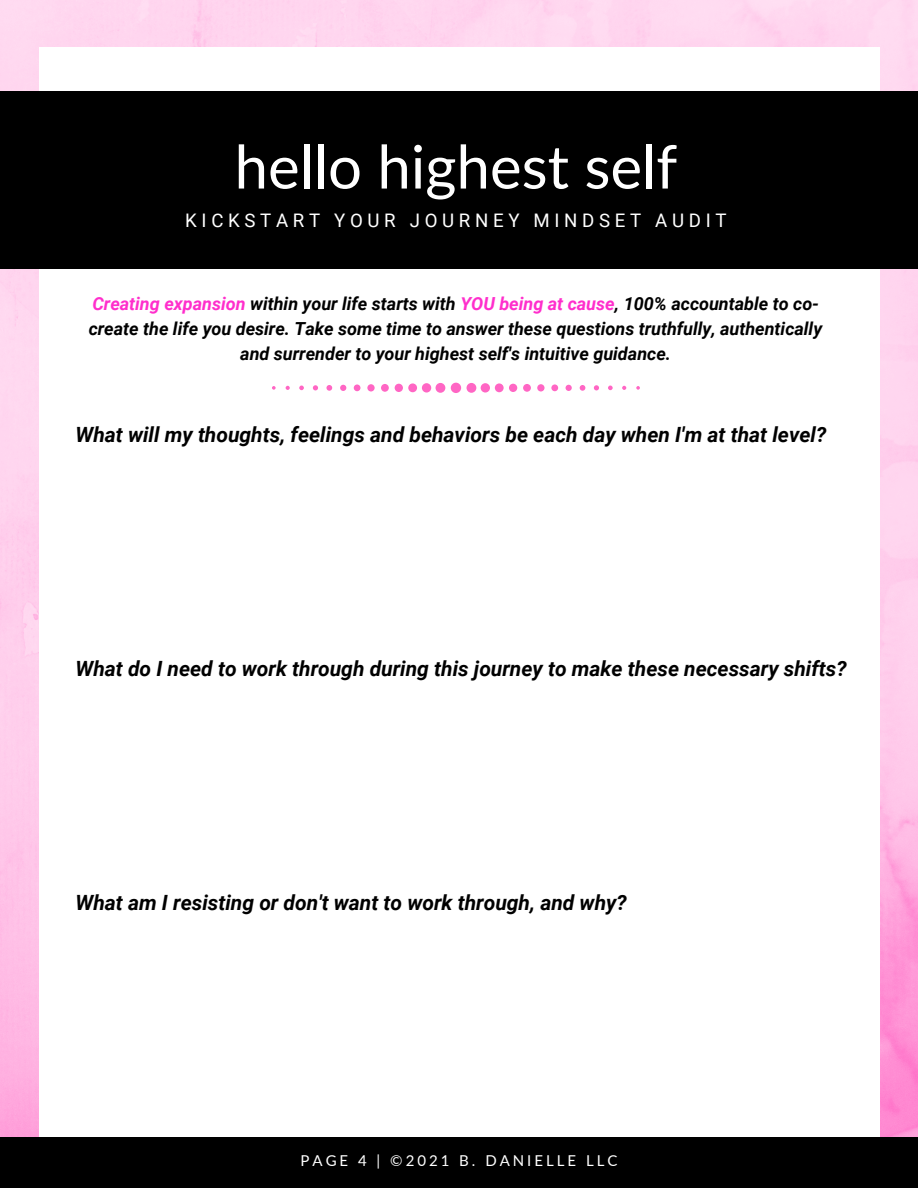
<style>
.page{position:relative;width:918px;height:1188px;background:#fff}
.page>*{position:absolute;margin:0;border:0;box-sizing:border-box;transform-origin:0 0}
.t1{font:60px "Lato";color:#fff}
.t2{font:italic 700 21px "Roboto";color:#000}
.t3{font:18.6px "Roboto";letter-spacing:.25em;color:#fff}
.t4{font:italic 700 18px/24.8px "Roboto";color:#000;text-align:center}
.t5{font:15px "Lato";letter-spacing:.2em;color:#fff}
.s1{color:#ff2ecc}
</style>
<div class="page">
<img style="left:0;top:0;width:918px;height:1138px">
<div style="left:39px;top:47px;width:840px;height:1104px;background:#fff"></div>
<div style="left:0;top:92px;width:918px;height:176px;background:#000"></div>
<svg style="left:272px;top:383px;width:368px;height:10px"></svg>
<div style="left:0;top:1138px;width:918px;height:50px;background:#000"></div>
<p class="t1" style="left:235px;top:129px;width:444px">hello highest self</p>
<p class="t3" style="left:185px;top:209px;width:543px">KICKSTART YOUR JOURNEY MINDSET AUDIT</p>
<p class="t4" style="left:89px;top:292px;width:735px"><span class="s1">Creating expansion</span> within your life starts with <span class="s1">YOU being at cause</span>, 100% accountable to co&shy;create the life you desire. Take some time to answer these questions truthfully, authentically and surrender to your highest self's intuitive guidance.</p>
<p class="t2" style="left:75px;top:422px;width:752px">What will my thoughts, feelings and behaviors be each day when I'm at that level?</p>
<p class="t2" style="left:75px;top:656px;width:773px">What do I need to work through during this journey to make these necessary shifts?</p>
<p class="t2" style="left:75px;top:890px;width:553px">What am I resisting or don't want to work through, and why?</p>
<p class="t5" style="left:301px;top:1151px;width:318px">PAGE 4 | ©2021 B. DANIELLE LLC</p>
</div>
